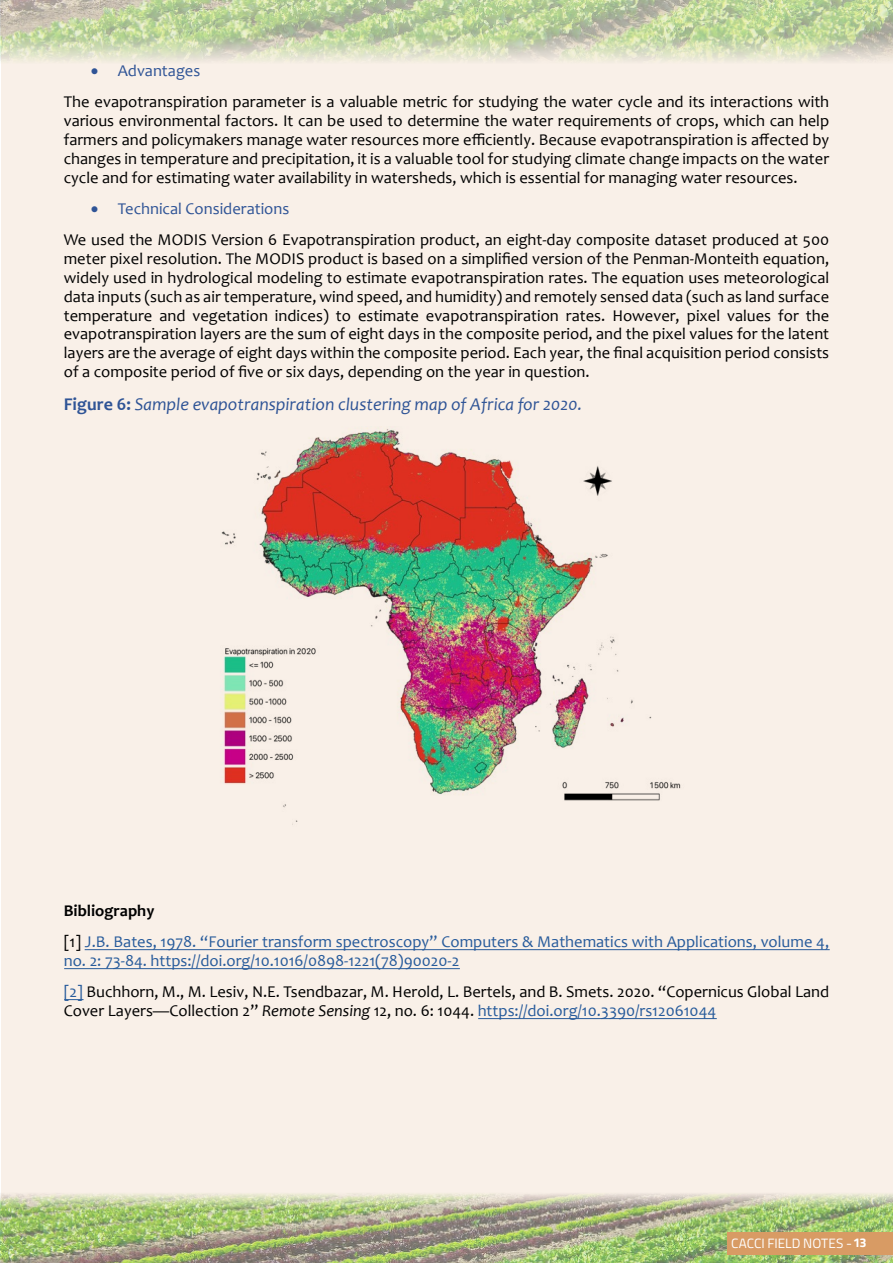
<style>
.page{position:relative;width:893px;height:1263px;background:#fff}
.page>*{position:absolute;margin:0;border:0;box-sizing:border-box;transform-origin:0 0}
.t1{font:italic 18px "Candara";color:#2f5496}
.t2{font:16.5px/18.9px "Candara";color:#000;text-align:justify}
.t3{font:16.5px/18.9px "Candara";color:#275b9b}
.t4{font:16.5px "Candara";color:#2f5496}
.t5{font:700 16.5px "Candara";color:#000}
.t6{font:13.5px "Titillium Web";color:#fff}
.s1{font-weight:700;font-style:normal}
.s2{color:#000}
.s3{color:#275b9b}
.s4{font-style:italic}
.s5{font-weight:700;font-size:12.75px}
</style>
<div class="page">
<hr style="left:0;top:0;width:1px;height:1263px;background:#e0f1fb">
<div style="left:1px;top:0;width:892px;height:1263px;background:#f9f0e8"></div>
<img style="left:0;top:1192px;width:893px;height:71px">
<img style="left:0;top:0;width:893px;height:64px">
<div style="left:727px;top:1232px;width:166px;height:22px;background:#d89b64"></div>
<img style="left:221px;top:429px;width:460px;height:396px">
<hr style="left:85px;top:949px;width:744px;height:1px;background:#275b9b">
<hr style="left:65px;top:968px;width:394px;height:1px;background:#275b9b">
<svg style="left:65px;top:999px;width:18px;height:1px"></svg>
<hr style="left:479px;top:1018px;width:237px;height:1px;background:#275b9b">
<p class="t4" style="left:91px;top:60px;width:111px">• Advantages</p>
<p class="t2" style="left:64px;top:92px;width:767px">The evapotranspiration parameter is a valuable metric for studying the water cycle and its interactions with various environmental factors. It can be used to determine the water requirements of crops, which can help farmers and policymakers manage water resources more efficiently. Because evapotranspiration is affected by changes in temperature and precipitation, it is a valuable tool for studying climate change impacts on the water cycle and for estimating water availability in watersheds, which is essential for managing water resources.</p>
<p class="t4" style="left:91px;top:198px;width:200px">• Technical Considerations</p>
<p class="t2" style="left:64px;top:230px;width:767px">We used the MODIS Version 6 Evapotranspiration product, an eight-day composite dataset produced at 500 meter pixel resolution. The MODIS product is based on a simplified version of the Penman-Monteith equation, widely used in hydrological modeling to estimate evapotranspiration rates. The equation uses meteorological data inputs (such as air temperature, wind speed, and humidity) and remotely sensed data (such as land surface temperature and vegetation indices) to estimate evapotranspiration rates. However, pixel values for the evapotranspiration layers are the sum of eight days in the composite period, and the pixel values for the latent layers are the average of eight days within the composite period. Each year, the final acquisition period consists of a composite period of five or six days, depending on the year in question.</p>
<p class="t1" style="left:64px;top:393px;width:520px"><span class="s1">Figure 6:</span> Sample evapotranspiration clustering map of Africa for 2020.</p>
<p class="t5" style="left:64px;top:900px;width:92px">Bibliography</p>
<p class="t3" style="left:64px;top:932px;width:767px"><span class="s2">[1]</span> J.B. Bates, 1978. “Fourier transform spectroscopy” Computers &amp; Mathematics with Applications, volume 4, no. 2: 73-84. https://doi.org/10.1016/0898-1221(78)90020-2</p>
<p class="t2" style="left:64px;top:981px;width:767px"><span class="s3">[2]</span> Buchhorn, M., M. Lesiv, N.E. Tsendbazar, M. Herold, L. Bertels, and B. Smets. 2020. “Copernicus Global Land<br>Cover Layers—Collection 2” <span class="s4">Remote Sensing</span> 12, no. 6: 1044. <span class="s3">https://doi.org/10.3390/rs12061044</span></p>
<p class="t6" style="left:731px;top:1233px;width:137px">CACCI FIELD NOTES - <span class="s5">13</span></p>
</div>
